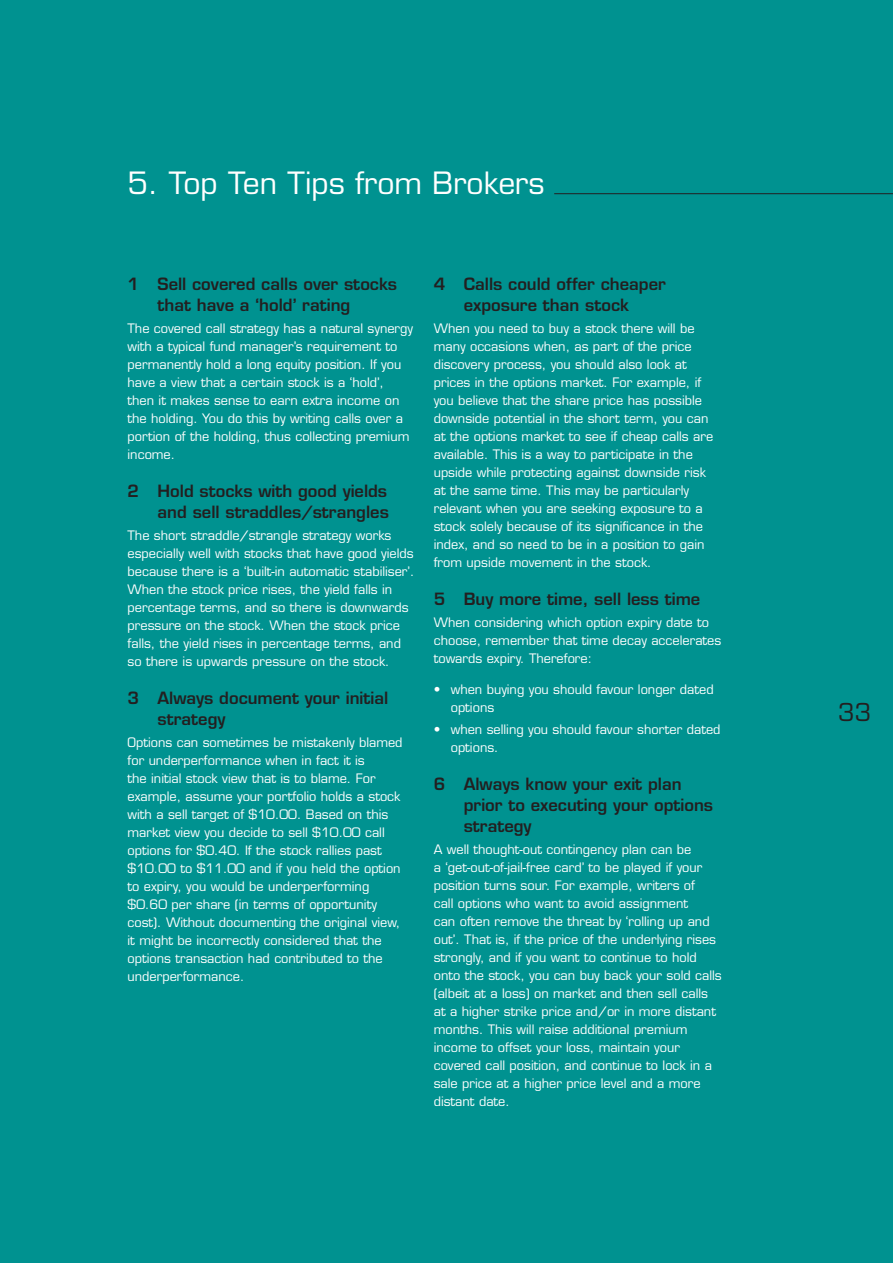
<style>
.page{position:relative;width:893px;height:1263px;background:#009290}
.page>*{position:absolute;margin:0;border:0;box-sizing:border-box;transform-origin:0 0}
.Main_Head{font:30px "Eurostile LT";color:#fff}
.Main_Head-2{font:24px "Eurostile LT";color:#231f20}
.t1{font:600 16.5px/21px "Eurostile LT";color:#231f20}
.Body{font:12.75px/18px "Eurostile LT";color:#fff}
.Bullet_short_last{font:12.75px/18px "Eurostile LT";color:#fff}
.Bullet_short{font:12.75px/18px "Eurostile LT";color:#fff}
</style>
<div class="page">
<hr style="left:554px;top:193px;width:339px;height:1px;background:#231f20">
<p class="Main_Head" style="left:128px;top:165px;width:419px">5. Top Ten Tips from Brokers</p>
<p class="t1" style="left:158px;top:273px;width:241px;text-indent:-30px">1 Sell covered calls over stocks that have a ‘hold’ rating</p>
<p class="Body" style="left:128px;top:319px;width:287px">The covered call strategy has a natural synergy with a typical fund manager’s requirement to permanently hold a long equity position. If you have a view that a certain stock is a ‘hold’, then it makes sense to earn extra income on the holding. You do this by writing calls over a portion of the holding, thus collecting premium income.</p>
<p class="t1" style="left:128px;top:480px;width:263px;text-align:right">2 Hold stocks with good yields and sell straddles/strangles</p>
<p class="Body" style="left:128px;top:526px;width:288px">The short straddle/strangle strategy works especially well with stocks that have good yields because there is a ‘built-in automatic stabiliser’.<br>When the stock price rises, the yield falls in percentage terms, and so there is downwards pressure on the stock. When the stock price falls, the yield rises in percentage terms, and so there is upwards pressure on the stock.</p>
<p class="t1" style="left:158px;top:687px;width:232px;text-indent:-30px">3 Always document your initial strategy</p>
<p class="Body" style="left:128px;top:734px;width:277px">Options can sometimes be mistakenly blamed for underperformance when in fact it is<br>the initial stock view that is to blame. For example, assume your portfolio holds a stock with a sell target of $10.00. Based on this market view you decide to sell $10.00 call options for $0.40. If the stock rallies past $10.00 to $11.00 and if you held the option to expiry, you would be underperforming $0.60 per share (in terms of opportunity cost). Without documenting the original view, it might be incorrectly considered that the options transaction had contributed to the underperformance.</p>
<p class="t1" style="left:434px;top:273px;width:234px;text-align:center">4 Calls could offer cheaper exposure than stock</p>
<p class="Body" style="left:434px;top:319px;width:281px">When you need to buy a stock there will be many occasions when, as part of the price discovery process, you should also look at prices in the options market. For example, if you believe that the share price has possible downside potential in the short term, you can at the options market to see if cheap calls are available. This is a way to participate in the upside while protecting against downside risk at the same time. This may be particularly relevant when you are seeking exposure to a stock solely because of its significance in the index, and so need to be in a position to gain from upside movement in the stock.</p>
<p class="t1" style="left:434px;top:588px;width:268px">5 Buy more time, sell less time</p>
<p class="Body" style="left:434px;top:613px;width:289px">When considering which option expiry date to choose, remember that time decay accelerates towards expiry. Therefore:</p>
<p class="Bullet_short" style="left:451px;top:680px;width:264px;text-indent:-17px">• when buying you should favour longer dated options</p>
<p class="Bullet_short_last" style="left:451px;top:721px;width:271px;text-indent:-17px">• when selling you should favour shorter dated options.</p>
<p class="t1" style="left:464px;top:773px;width:251px;text-indent:-30px">6 Always know your exit plan prior to executing your options strategy</p>
<p class="Body" style="left:434px;top:841px;width:289px">A well thought-out contingency plan can be<br>a ‘get-out-of-jail-free card’ to be played if your position turns sour. For example, writers of<br>call options who want to avoid assignment<br>can often remove the threat by ‘rolling up and out’. That is, if the price of the underlying rises strongly, and if you want to continue to hold onto the stock, you can buy back your sold calls (albeit at a loss) on market and then sell calls at a higher strike price and/or in more distant months. This will raise additional premium income to offset your loss, maintain your covered call position, and continue to lock in a sale price at a higher price level and a more distant date.</p>
<p class="Main_Head-2" style="left:838px;top:697px;width:35px">33</p>
</div>
